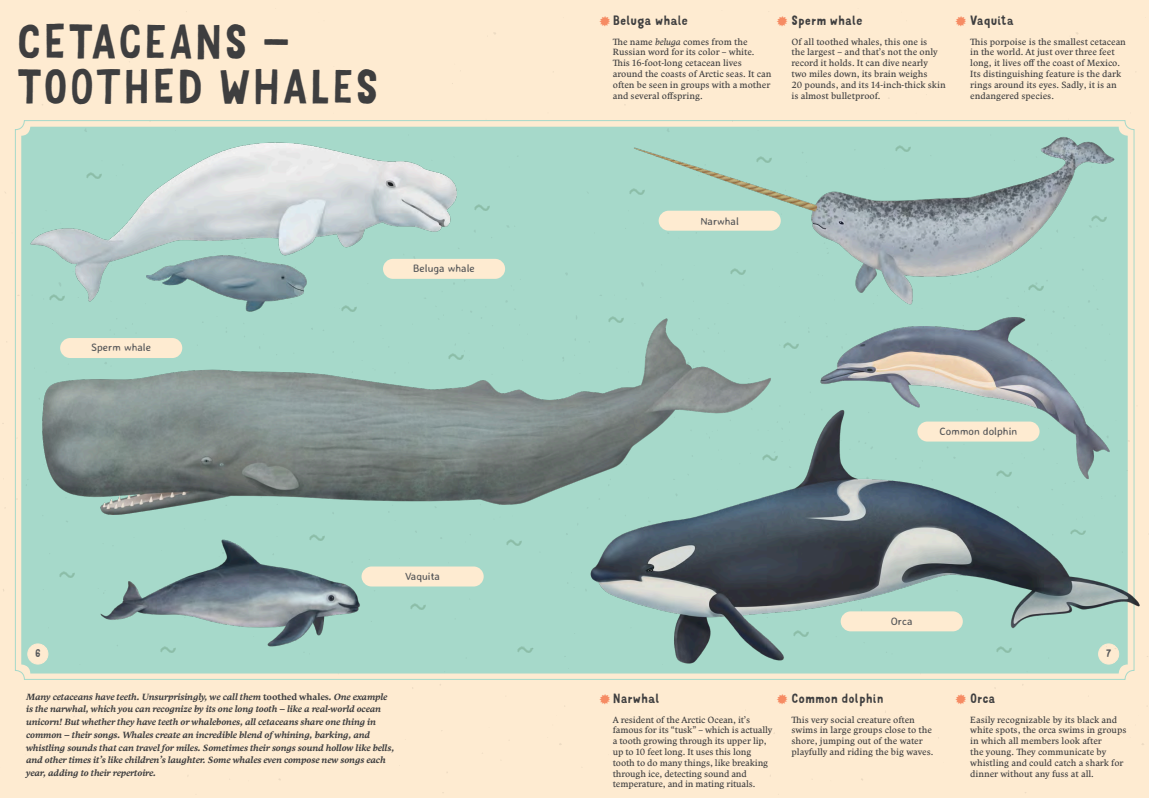
<style>
.page{position:relative;width:1149px;height:798px;background:#fff}
.page>*{position:absolute;margin:0;border:0;box-sizing:border-box;transform-origin:0 0}
.PODkap{font:46.5px/45.8px "Mr Dodo";letter-spacing:.02em;color:#3e3e3f}
.text{font:15px "Mr Dodo";color:#f68b63}
.ZVÍŘATA{font:12.75px "Mr Dodo";color:#3e3e3f}
.popisky{font:10.73px "Averia Sans Libre";color:#57585a}
.t1{font:10.5px "Mr Dodo";color:#57585a}
.text-2{font:9px/10.8px "Comenia Serif Pro";color:#3e3e3f}
.úvodní_text{font:italic 700 9px/12.8px "Comenia Serif Pro";letter-spacing:-.01em;color:#3e3e3f}
.s1{font-style:italic}
.s2{font-style:normal}
</style>
<div class="page">
<img style="left:0;top:0;width:1148px;height:797px">
<img style="left:29px;top:304px;width:757px;height:210px">
<img style="left:9px;top:121px;width:498px;height:199px">
<img style="left:35px;top:494px;width:398px;height:200px">
<img style="left:618px;top:126px;width:514px;height:180px">
<img style="left:786px;top:269px;width:332px;height:134px">
<img style="left:583px;top:403px;width:563px;height:263px">
<div style="left:383px;top:259px;width:122px;height:20px;background:#feebd1;border-radius:10px"></div>
<div style="left:658px;top:210px;width:122px;height:20px;background:#feebd1;border-radius:10px"></div>
<div style="left:917px;top:421px;width:122px;height:20px;background:#feebd1;border-radius:10px"></div>
<div style="left:840px;top:611px;width:122px;height:20px;background:#feebd1;border-radius:10px"></div>
<div style="left:60px;top:338px;width:122px;height:20px;background:#feebd1;border-radius:10px"></div>
<div style="left:361px;top:566px;width:122px;height:20px;background:#feebd1;border-radius:10px"></div>
<p class="PODkap" style="left:17px;top:19px;width:364px">CETACEANS –<br>TOOTHED WHALES</p>
<p class="popisky" style="left:91px;top:340px;width:61px">Sperm whale</p>
<p class="popisky" style="left:413px;top:261px;width:63px">Beluga whale</p>
<p class="popisky" style="left:405px;top:570px;width:37px">Vaquita</p>
<p class="ZVÍŘATA" style="left:791px;top:13px;width:73px">Sperm whale</p>
<p class="text-2" style="left:791px;top:36px;width:156px">Of all toothed whales, this one is<br>the largest – and that’s not the only record it holds. It can dive nearly<br>two miles down, its brain weighs<br>20 pounds, and its 14-inch-thick skin is almost bulletproof.</p>
<p class="ZVÍŘATA" style="left:969px;top:13px;width:45px">Vaquita</p>
<p class="text-2" style="left:969px;top:36px;width:157px">This porpoise is the smallest cetacean in the world. At just over three feet long, it lives off the coast of Mexico.<br>Its distinguishing feature is the dark rings around its eyes. Sadly, it is an endangered species.</p>
<p class="ZVÍŘATA" style="left:612px;top:13px;width:77px">Beluga whale</p>
<p class="text-2" style="left:612px;top:36px;width:160px">The name <span class="s1">beluga</span> comes from the<br>Russian word for its color – white.<br>This 16-foot-long cetacean lives around the coasts of Arctic seas. It can often be seen in groups with a mother and several offspring.</p>
<p class="text" style="left:598px;top:12px;width:14px">✹</p>
<p class="text" style="left:775px;top:12px;width:14px">✹</p>
<p class="text" style="left:954px;top:12px;width:14px">✹</p>
<p class="popisky" style="left:700px;top:215px;width:40px">Narwhal</p>
<p class="popisky" style="left:939px;top:424px;width:79px">Common dolphin</p>
<p class="popisky" style="left:890px;top:614px;width:23px">Orca</p>
<p class="t1" style="left:35px;top:646px;width:7px">6</p>
<p class="t1" style="left:1105px;top:646px;width:7px">7</p>
<p class="úvodní_text" style="left:26px;top:689px;width:369px">Many cetaceans have teeth. Unsurprisingly, we call them <span class="s2">toothed whales</span>. One example is the narwhal, which you can recognize by its one long tooth – like a real-world ocean unicorn! But whether they have teeth or whalebones, all cetaceans share one thing in common – their songs. Whales create an incredible blend of whining, barking, and whistling sounds that can travel for miles. Sometimes their songs sound hollow like bells, and other times it’s like children’s laughter. Some whales even compose new songs each year, adding to their repertoire.</p>
<p class="ZVÍŘATA" style="left:791px;top:690px;width:93px">Common dolphin</p>
<p class="ZVÍŘATA" style="left:969px;top:690px;width:27px">Orca</p>
<p class="text-2" style="left:969px;top:713px;width:158px">Easily recognizable by its black and white spots, the orca swims in groups in which all members look after<br>the young. They communicate by whistling and could catch a shark for dinner without any fuss at all.</p>
<p class="ZVÍŘATA" style="left:612px;top:690px;width:48px">Narwhal</p>
<p class="text-2" style="left:612px;top:713px;width:161px">A resident of the Arctic Ocean, it’s famous for its “tusk” – which is actually a tooth growing through its upper lip, up to 10 feet long. It uses this long tooth to do many things, like breaking through ice, detecting sound and temperature, and in mating rituals.</p>
<p class="text" style="left:598px;top:689px;width:14px">✹</p>
<p class="text" style="left:775px;top:689px;width:14px">✹</p>
<p class="text" style="left:954px;top:689px;width:14px">✹</p>
<p class="text-2" style="left:791px;top:713px;width:143px">This very social creature often swims in large groups close to the shore, jumping out of the water playfully and riding the big waves.</p>
</div>
